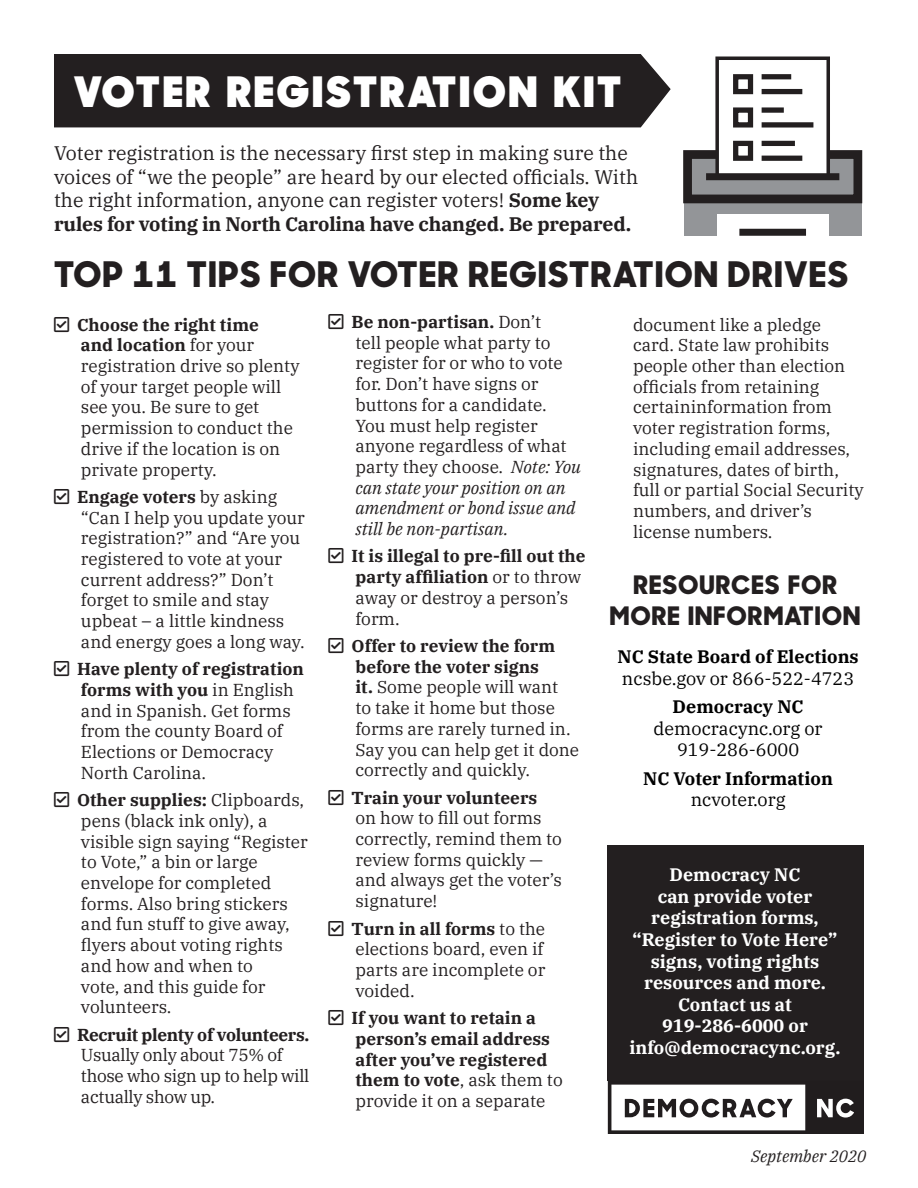
<style>
.page{position:relative;width:918px;height:1188px;background:#fff}
.page>*{position:absolute;margin:0;border:0;box-sizing:border-box;transform-origin:0 0}
.t1{font:900 42px "Sharp Sans No One";letter-spacing:.09em;color:#fff}
.t2{font:800 35.25px "Sharp Sans No 1";letter-spacing:.05em;color:#231f20}
.t3{font:800 25.5px/30.6px "Sharp Sans No One";letter-spacing:.05em;color:#231f20;text-align:center}
.t4{font:19.5px/23.4px "IBM Plex Serif";color:#231f20}
.t5{font:700 18px/21.6px "IBM Plex Serif";color:#fff;text-align:center}
.t6{font:18px/21.6px "IBM Plex Serif";color:#000;text-align:center}
.t7{font:700 18px "IBM Plex Serif";color:#000}
.t8{font:17.25px/20.7px "IBM Plex Serif";color:#231f20}
.t9{font:700 17.25px/20.7px "IBM Plex Serif";color:#231f20}
.t10{font:17.25px/20.7px "IBM Plex Serif";letter-spacing:-.02em;color:#231f20}
.t11{font:italic 16.5px "IBM Plex Serif";color:#231f20}
.s1{font-weight:700}
.s2{font-style:italic}
.s3{font-weight:400}
</style>
<div class="page">
<div style="left:608px;top:846px;width:256px;height:235px;background:#231f20"></div>
<div style="left:684px;top:155px;width:178px;height:81px;background:#939598"></div>
<div style="left:717px;top:214px;width:111px;height:24px;background:#fff"></div>
<svg style="left:683px;top:150px;width:180px;height:54px"></svg>
<div style="left:739px;top:229px;width:67px;height:7px;background:#231f20"></div>
<div style="left:717px;top:58px;width:111px;height:119px;background:#fff"></div>
<div style="left:715px;top:57px;width:115px;height:121px;border:4px solid #231f20"></div>
<div style="left:706px;top:173px;width:133px;height:7px;background:#231f20"></div>
<div style="left:733px;top:74px;width:20px;height:20px;border:5px solid #231f20"></div>
<div style="left:762px;top:74px;width:29px;height:5px;background:#231f20"></div>
<div style="left:762px;top:89px;width:40px;height:5px;background:#231f20"></div>
<div style="left:733px;top:107px;width:20px;height:21px;border:5px solid #231f20"></div>
<div style="left:762px;top:107px;width:22px;height:6px;background:#231f20"></div>
<div style="left:762px;top:122px;width:51px;height:6px;background:#231f20"></div>
<div style="left:733px;top:141px;width:20px;height:20px;border:5px solid #231f20"></div>
<div style="left:762px;top:141px;width:33px;height:5px;background:#231f20"></div>
<div style="left:762px;top:156px;width:40px;height:5px;background:#231f20"></div>
<div style="left:54px;top:54px;width:617px;height:74px;background:#231f20"></div>
<svg style="left:608px;top:1081px;width:256px;height:53px"></svg>
<h1 class="t1" style="left:74px;top:61px;width:548px">VOTER REGISTRATION KIT</h1>
<p class="t4" style="left:54px;top:140px;width:586px">Voter registration is the necessary first step in making sure the voices of “we the people” are heard by our elected officials. With the right information, anyone can register voters! <span class="s1">Some key rules for voting in North Carolina have changed. Be prepared.</span></p>
<h2 class="t2" style="left:54px;top:249px;width:795px">TOP 11 TIPS FOR VOTER REGISTRATION DRIVES</h2>
<p class="t8" style="left:81px;top:313px;width:220px;text-indent:-27px">▲❑◆ <span class="s1">Choose the right time<br>and location</span> for your registration drive so plenty of your target people will see you. Be sure to get permission to conduct the drive if the location is on private property.</p>
<p class="t8" style="left:81px;top:485px;width:225px;text-indent:-27px">▲❑◆ <span class="s1">Engage voters</span> by asking “Can I help you update your registration?” and “Are you registered to vote at your current address?” Don’t forget to smile and stay upbeat – a little kindness and energy goes a long way.</p>
<p class="t8" style="left:81px;top:657px;width:224px;text-indent:-27px">▲❑◆ <span class="s1">Have plenty of registration forms with you</span> in English and in Spanish. Get forms from the county Board of<br>Elections or Democracy<br>North Carolina.</p>
<p class="t8" style="left:81px;top:788px;width:228px;text-indent:-27px">▲❑◆ <span class="s1">Other supplies:</span> Clipboards, pens (black ink only), a visible sign saying “Register to Vote,” a bin or large envelope for completed forms. Also bring stickers and fun stuff to give away, flyers about voting rights and how and when to<br>vote, and this guide for volunteers.</p>
<p class="t10" style="left:81px;top:1023px;width:230px;text-indent:-27px">▲❑◆ <span class="s1">Recruit plenty of volunteers.<br></span>Usually only about 75% of those who sign up to help will actually show up.</p>
<p class="t8" style="left:355px;top:310px;width:227px;text-indent:-27px">▲❑◆ <span class="s1">Be non-partisan.</span> Don’t<br>tell people what party to register for or who to vote for. Don’t have signs or buttons for a candidate.<br>You must help register anyone regardless of what party they choose. <span class="s2">Note: You can state your position on an amendment or bond issue and still be non-partisan.</span></p>
<p class="t9" style="left:355px;top:545px;width:232px;text-indent:-27px">▲❑◆ It is illegal to pre-fill out the party affiliation <span class="s3">or to throw away or destroy a person’s form.</span></p>
<p class="t8" style="left:355px;top:634px;width:225px;text-indent:-27px">▲❑◆ <span class="s1">Offer to review the form before the voter signs<br>it.</span> Some people will want<br>to take it home but those forms are rarely turned in.<br>Say you can help get it done correctly and quickly.</p>
<p class="t8" style="left:355px;top:786px;width:208px;text-indent:-27px">▲❑◆ <span class="s1">Train your volunteers </span>on how to fill out forms correctly, remind them to review forms quickly — and always get the voter’s signature!</p>
<p class="t8" style="left:355px;top:917px;width:191px;text-align:justify;text-indent:-27px">▲❑◆ <span class="s1">Turn in all forms</span> to the elections board, even if parts are incomplete or voided.</p>
<p class="t9" style="left:355px;top:1006px;width:209px;text-indent:-27px">▲❑◆ If you want to retain a person’s email address after you’ve registered them to vote<span class="s3">, ask them to provide it on a separate</span></p>
<p class="t8" style="left:633px;top:313px;width:232px">document like a pledge card. State law prohibits people other than election officials from retaining certaininformation from voter registration forms, including email addresses, signatures, dates of birth, full or partial Social Security numbers, and driver’s license numbers.</p>
<h3 class="t3" style="left:610px;top:568px;width:252px">RESOURCES FOR<br>MORE INFORMATION</h3>
<p class="t7" style="left:617px;top:642px;width:243px">NC State Board of Elections</p>
<p class="t6" style="left:622px;top:666px;width:234px">ncsbe.gov or 866-522-4723</p>
<p class="t7" style="left:673px;top:692px;width:132px">Democracy NC</p>
<p class="t6" style="left:654px;top:716px;width:171px">democracync.org or<br>919-286-6000</p>
<p class="t7" style="left:643px;top:764px;width:191px">NC Voter Information</p>
<p class="t6" style="left:691px;top:787px;width:96px">ncvoter.org</p>
<p class="t5" style="left:630px;top:863px;width:212px">Democracy NC<br>can provide voter registration forms, “Register to Vote Here” signs, voting rights resources and more.<br>Contact us at<br>919-286-6000 or info@democracync.org.</p>
<p class="t11" style="left:751px;top:1143px;width:117px">September 2020</p>
</div>
